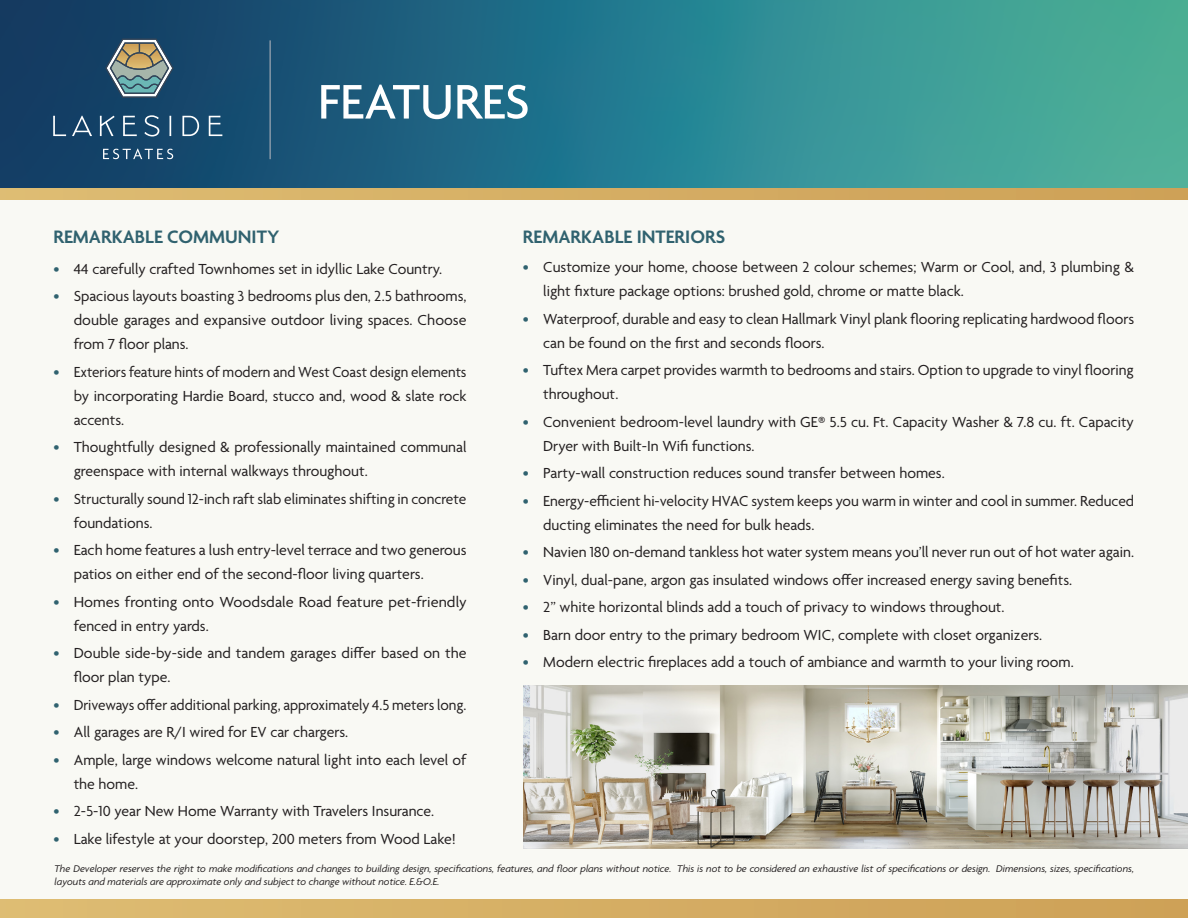
<style>
.page{position:relative;width:1188px;height:918px;background:#fff}
.page>*{position:absolute;margin:0;border:0;box-sizing:border-box;transform-origin:0 0}
.t1{font:500 52.5px "Agenda";color:#fff}
.t2{font:600 19.5px "Agenda";color:#30626f}
.t3{font:15.75px/24px "Agenda";color:#231f20}
.t4{font:15.75px/24px "Agenda";color:#231f20;text-align:justify;scale:.96 1}
.t5{font:italic 10.5px/12.6px "Agenda";color:#231f20}
.s1{font-size:16.5px;color:#30626f}
</style>
<div class="page">
<div style="left:0;top:0;width:1188px;height:882px;background:#f9f9f4"></div>
<div style="left:0;top:900px;width:1188px;height:18px;background:linear-gradient(to right,#debd73,#cda056)"></div>
<svg style="left:0;top:0;width:1188px;height:189px;background:#2a7887"></svg>
<hr style="left:270px;top:40px;width:1px;height:119px;background:#bbbbc1">
<svg style="left:103px;top:149px;width:70px;height:10px"></svg>
<svg style="left:53px;top:116px;width:13px;height:20px"></svg>
<svg style="left:72px;top:116px;width:20px;height:20px"></svg>
<svg style="left:100px;top:116px;width:15px;height:20px"></svg>
<svg style="left:123px;top:116px;width:14px;height:20px"></svg>
<svg style="left:144px;top:115px;width:15px;height:22px"></svg>
<svg style="left:169px;top:116px;width:2px;height:20px"></svg>
<svg style="left:182px;top:116px;width:17px;height:20px"></svg>
<svg style="left:209px;top:116px;width:13px;height:20px"></svg>
<svg style="left:105px;top:39px;width:69px;height:59px;background:#738584"></svg>
<svg style="left:0;top:189px;width:1188px;height:10px;background:#d5ae64"></svg>
<img style="left:524px;top:686px;width:664px;height:163px">
<p class="t1" style="left:318px;top:74px;width:213px">FEATURES</p>
<p class="t2" style="left:53px;top:226px;width:227px">REMARKABLE COMMUNITY</p>
<p class="t3" style="left:53px;top:258px;width:390px"><span class="s1">•</span> 44 carefully crafted Townhomes set in idyllic Lake Country.</p>
<p class="t3" style="left:74px;top:285px;width:394px;text-align:justify;text-indent:-20px"><span class="s1">•</span> Spacious layouts boasting 3 bedrooms plus den, 2.5 bathrooms, double garages and expansive outdoor living spaces. Choose from 7 floor plans.</p>
<p class="t4" style="left:74px;top:361px;width:411px;text-indent:-20px"><span class="s1">•</span> Exteriors feature hints of modern and West Coast design elements by incorporating Hardie Board, stucco and, wood &amp; slate rock accents.</p>
<p class="t3" style="left:74px;top:436px;width:394px;text-indent:-20px"><span class="s1">•</span> Thoughtfully designed &amp; professionally maintained communal greenspace with internal walkways throughout.</p>
<p class="t3" style="left:74px;top:488px;width:394px;text-indent:-20px"><span class="s1">•</span> Structurally sound 12-inch raft slab eliminates shifting in concrete foundations.</p>
<p class="t3" style="left:74px;top:539px;width:394px;text-indent:-20px"><span class="s1">•</span> Each home features a lush entry-level terrace and two generous patios on either end of the second-floor living quarters.</p>
<p class="t3" style="left:74px;top:591px;width:394px;text-indent:-20px"><span class="s1">•</span> Homes fronting onto Woodsdale Road feature pet-friendly fenced in entry yards.</p>
<p class="t3" style="left:74px;top:642px;width:394px;text-indent:-20px"><span class="s1">•</span> Double side-by-side and tandem garages differ based on the floor plan type.</p>
<p class="t3" style="left:53px;top:694px;width:415px"><span class="s1">•</span> Driveways offer additional parking, approximately 4.5 meters long.</p>
<p class="t3" style="left:53px;top:721px;width:296px"><span class="s1">•</span> All garages are R/I wired for EV car chargers.</p>
<p class="t3" style="left:74px;top:749px;width:394px;text-indent:-20px"><span class="s1">•</span> Ample, large windows welcome natural light into each level of the home.</p>
<p class="t3" style="left:53px;top:800px;width:382px"><span class="s1">•</span> 2-5-10 year New Home Warranty with Travelers Insurance.</p>
<p class="t3" style="left:53px;top:828px;width:404px"><span class="s1">•</span> Lake lifestyle at your doorstep, 200 meters from Wood Lake!</p>
<p class="t2" style="left:523px;top:226px;width:204px">REMARKABLE INTERIORS</p>
<p class="t3" style="left:543px;top:256px;width:592px;text-indent:-20px"><span class="s1">•</span> Customize your home, choose between 2 colour schemes; Warm or Cool, and, 3 plumbing &amp; light fixture package options: brushed gold, chrome or matte black.</p>
<p class="t3" style="left:543px;top:308px;width:592px;text-indent:-20px"><span class="s1">•</span> Waterproof, durable and easy to clean Hallmark Vinyl plank flooring replicating hardwood floors can be found on the first and seconds floors.</p>
<p class="t3" style="left:543px;top:359px;width:592px;text-indent:-20px"><span class="s1">•</span> Tuftex Mera carpet provides warmth to bedrooms and stairs. Option to upgrade to vinyl flooring throughout.</p>
<p class="t3" style="left:543px;top:411px;width:592px;text-indent:-20px"><span class="s1">•</span> Convenient bedroom-level laundry with GE® 5.5 cu. Ft. Capacity Washer &amp; 7.8 cu. ft. Capacity<br>Dryer with Built-In Wifi functions.</p>
<p class="t3" style="left:523px;top:462px;width:423px"><span class="s1">•</span> Party-wall construction reduces sound transfer between homes.</p>
<p class="t3" style="left:543px;top:490px;width:593px;text-indent:-20px"><span class="s1">•</span> Energy-efficient hi-velocity HVAC system keeps you warm in winter and cool in summer. Reduced ducting eliminates the need for bulk heads.</p>
<p class="t3" style="left:523px;top:541px;width:613px"><span class="s1">•</span> Navien 180 on-demand tankless hot water system means you’ll never run out of hot water again.</p>
<p class="t3" style="left:523px;top:569px;width:551px"><span class="s1">•</span> Vinyl, dual-pane, argon gas insulated windows offer increased energy saving benefits.</p>
<p class="t3" style="left:523px;top:596px;width:483px"><span class="s1">•</span> 2” white horizontal blinds add a touch of privacy to windows throughout.</p>
<p class="t3" style="left:523px;top:624px;width:521px"><span class="s1">•</span> Barn door entry to the primary bedroom WIC, complete with closet organizers.</p>
<p class="t3" style="left:523px;top:651px;width:552px"><span class="s1">•</span> Modern electric fireplaces add a touch of ambiance and warmth to your living room.</p>
<p class="t5" style="left:55px;top:862px;width:1081px">The Developer reserves the right to make modifications and changes to building design, specifications, features, and floor plans without notice. This is not to be considered an exhaustive list of specifications or design. Dimensions, sizes, specifications, layouts and materials are approximate only and subject to change without notice. E.&amp;O.E.</p>
</div>
